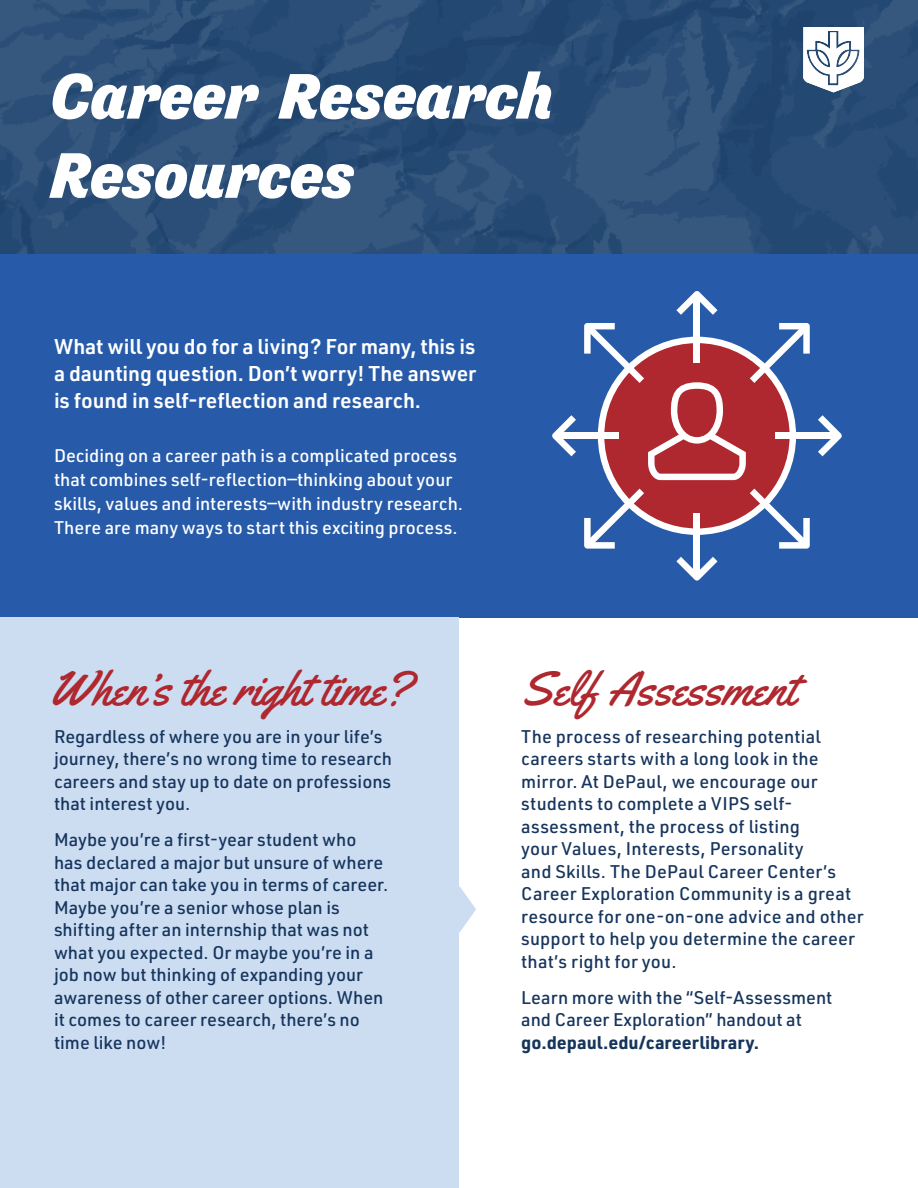
<style>
.page{position:relative;width:918px;height:1188px;background:#fff}
.page>*{position:absolute;margin:0;border:0;box-sizing:border-box;transform-origin:0 0}
.t1{font:italic 900 66px/79.2px "Tenso";letter-spacing:.01em;color:#fff}
.t2{font:48px "Yellowtail";color:#af282f}
.t3{font:600 21px/27px "URWDIN";letter-spacing:-.005em;color:#fff;text-align:justify}
.t4{font:500 18px/22.5px "URWDIN";letter-spacing:.005em;color:#16355d}
.t5{font:500 18px/24px "URWDIN";color:#fff}
.t6{font:700 18px "URWDIN";color:#16355d}
</style>
<div class="page">
<img style="left:0;top:0;width:918px;height:254px">
<div style="left:0;top:254px;width:918px;height:363px;background:#275ba9"></div>
<svg style="left:803px;top:27px;width:61px;height:65px"></svg>
<div style="left:0;top:617px;width:459px;height:571px;background:#ccddf2"></div>
<svg style="left:459px;top:886px;width:17px;height:47px"></svg>
<div style="left:694px;top:294px;width:6px;height:69px;background:#fff"></div>
<svg style="left:676px;top:291px;width:42px;height:24px"></svg>
<div style="left:694px;top:513px;width:6px;height:64px;background:#fff"></div>
<svg style="left:676px;top:557px;width:42px;height:24px"></svg>
<div style="left:555px;top:433px;width:64px;height:6px;background:#fff"></div>
<svg style="left:552px;top:415px;width:24px;height:41px"></svg>
<div style="left:775px;top:433px;width:64px;height:6px;background:#fff"></div>
<svg style="left:818px;top:415px;width:24px;height:41px"></svg>
<svg style="left:584px;top:323px;width:226px;height:226px"></svg>
<h1 class="t1" style="left:51px;top:57px;width:504px">Career Research<br>Resources</h1>
<p class="t3" style="left:54px;top:332px;width:424px">What will you do for a living? For many, this is a daunting question. Don’t worry! The answer is found in self-reflection and research.</p>
<p class="t5" style="left:54px;top:443px;width:411px">Deciding on a career path is a complicated process that combines self-reflection—thinking about your skills, values and interests—with industry research.<br>There are many ways to start this exciting process.</p>
<h2 class="t2" style="left:50px;top:658px;width:362px">When’s the right time?</h2>
<p class="t4" style="left:54px;top:724px;width:340px">Regardless of where you are in your life’s journey, there’s no wrong time to research careers and stay up to date on professions that interest you.</p>
<p class="t4" style="left:54px;top:828px;width:336px">Maybe you’re a first-year student who has declared a major but unsure of where that major can take you in terms of career.<br>Maybe you’re a senior whose plan is shifting after an internship that was not what you expected. Or maybe you’re in a job now but thinking of expanding your awareness of other career options. When it comes to career research, there’s no time like now!</p>
<h2 class="t2" style="left:521px;top:658px;width:276px">Self Assessment</h2>
<p class="t4" style="left:521px;top:724px;width:344px">The process of researching potential careers starts with a long look in the mirror. At DePaul, we encourage our students to complete a VIPS self&shy;assessment, the process of listing<br>your Values, Interests, Personality<br>and Skills. The DePaul Career Center’s Career Exploration Community is a great resource for one-on-one advice and other support to help you determine the career that’s right for you.</p>
<p class="t4" style="left:521px;top:985px;width:313px">Learn more with the “Self-Assessment and Career Exploration” handout at</p>
<p class="t6" style="left:521px;top:1030px;width:240px">go.depaul.edu/careerlibrary.</p>
</div>
